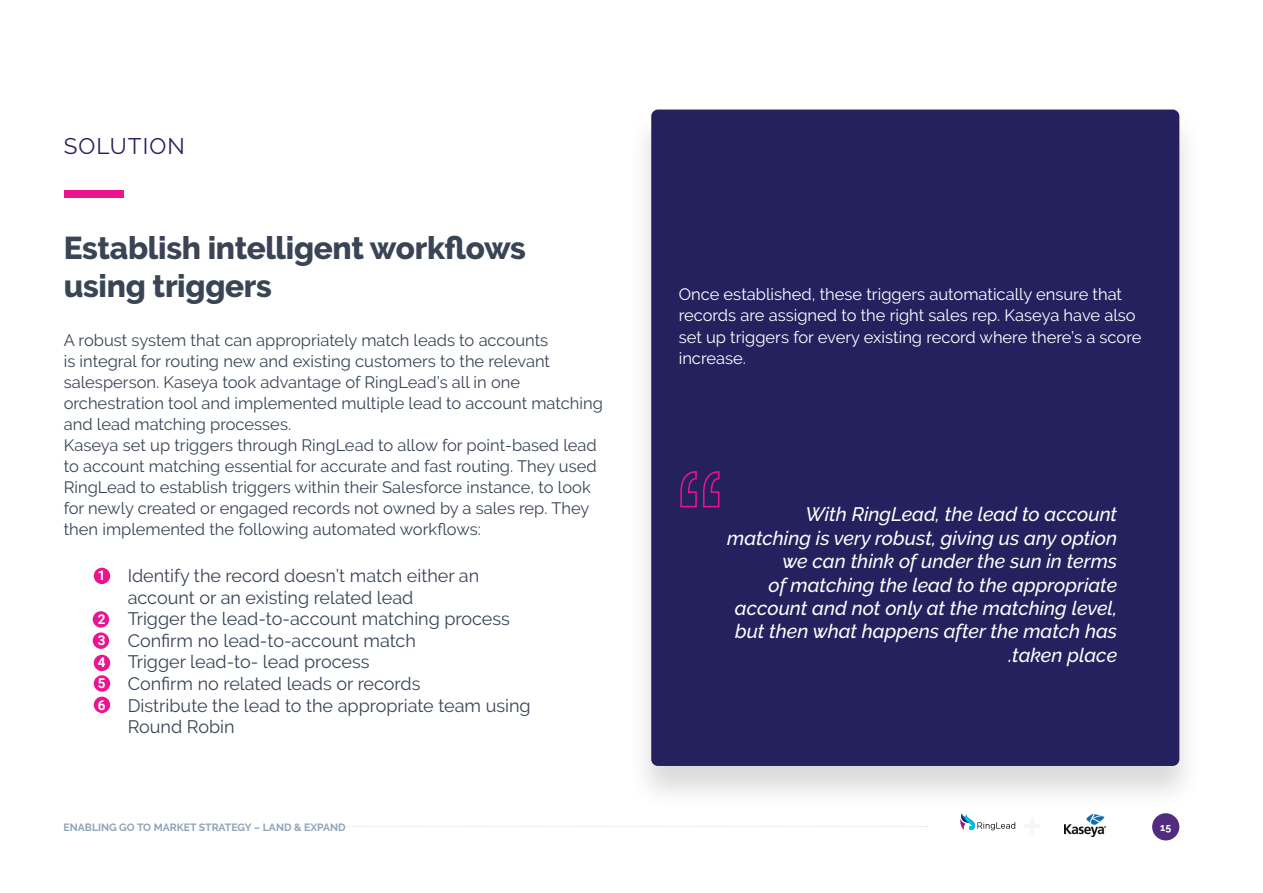
<style>
.page{position:relative;width:1263px;height:893px;background:#fff}
.page>*{position:absolute;margin:0;border:0;box-sizing:border-box;transform-origin:0 0}
.t1{font:800 31.5px/37.8px "Raleway";letter-spacing:-.01em;color:#394555}
.t2{font:22.5px "Raleway";letter-spacing:.05em;color:#25215f}
.t3{font:italic 500 19.5px/23.4px "Raleway";color:#fff;text-align:right}
.t4{font:18px/21.6px "Raleway";color:#394555}
.t5{font:16.5px/21px "Raleway";color:#394555}
.t6{font:16.5px/21px "Raleway";color:#fff}
.t7{font:700 13.5px/21.6px "Roboto";color:#fff;text-align:justify}
.t8{font:700 10.5px "Raleway";color:#91a3b8}
.t9{font:700 10.5px "Raleway";color:#fff}
</style>
<div class="page">
<svg style="left:338px;top:826px;width:589px;height:1px"></svg>
<div style="left:1152px;top:813px;width:27px;height:27px;background:#522c7f;border-radius:50%"></div>
<div style="left:627px;top:107px;width:576px;height:704px;background:#000;opacity:.15"></div>
<div style="left:651px;top:110px;width:528px;height:656px;background:#25215f;border-radius:7px"></div>
<svg style="left:680px;top:471px;width:40px;height:37px"></svg>
<div style="left:64px;top:190px;width:60px;height:8px;background:#ec148e"></div>
<div style="left:94px;top:568px;width:16px;height:16px;background:#ec148e;border-radius:50%"></div>
<div style="left:93px;top:611px;width:16px;height:17px;background:#ec148e;border-radius:50%"></div>
<div style="left:93px;top:632px;width:16px;height:17px;background:#ec148e;border-radius:50%"></div>
<div style="left:94px;top:655px;width:16px;height:16px;background:#ec148e;border-radius:50%"></div>
<div style="left:94px;top:675px;width:16px;height:17px;background:#ec148e;border-radius:50%"></div>
<div style="left:94px;top:697px;width:16px;height:16px;background:#ec148e;border-radius:50%"></div>
<img style="left:1065px;top:815px;width:40px;height:21px">
<svg style="left:960px;top:813px;width:55px;height:18px"></svg>
<h2 class="t2" style="left:64px;top:133px;width:123px">SOLUTION</h2>
<h1 class="t1" style="left:64px;top:229px;width:464px">Establish intelligent workflows using triggers</h1>
<p class="t5" style="left:64px;top:330px;width:541px">A robust system that can appropriately match leads to accounts<br>is integral for routing new and existing customers to the relevant salesperson. Kaseya took advantage of RingLead’s all in one orchestration tool and implemented multiple lead to account matching and lead matching processes.<br>Kaseya set up triggers through RingLead to allow for point-based lead to account matching essential for accurate and fast routing. They used RingLead to establish triggers within their Salesforce instance, to look for newly created or engaged records not owned by a sales rep. They then implemented the following automated workflows:</p>
<p class="t7" style="left:98px;top:564px;width:9px">1</p>
<p class="t7" style="left:98px;top:607px;width:9px">2<br>3<br>4<br>5<br>6</p>
<p class="t4" style="left:128px;top:565px;width:405px">Identify the record doesn’t match either an account or an existing related lead<br>Trigger the lead-to-account matching process Confirm no lead-to-account match<br>Trigger lead-to- lead process<br>Confirm no related leads or records<br>Distribute the lead to the appropriate team using Round Robin</p>
<p class="t8" style="left:63px;top:822px;width:284px">ENABLING GO TO MARKET STRATEGY – LAND &amp; EXPAND</p>
<p class="t6" style="left:679px;top:284px;width:464px">Once established, these triggers automatically ensure that records are assigned to the right sales rep. Kaseya have also set up triggers for every existing record where there’s a score increase.</p>
<p class="t3" style="left:727px;top:503px;width:391px">With RingLead, the lead to account matching is very robust, giving us any option we can think of under the sun in terms<br>of matching the lead to the appropriate account and not only at the matching level, but then what happens after the match has .taken place</p>
<p class="t9" style="left:1160px;top:821px;width:13px">15</p>
</div>
